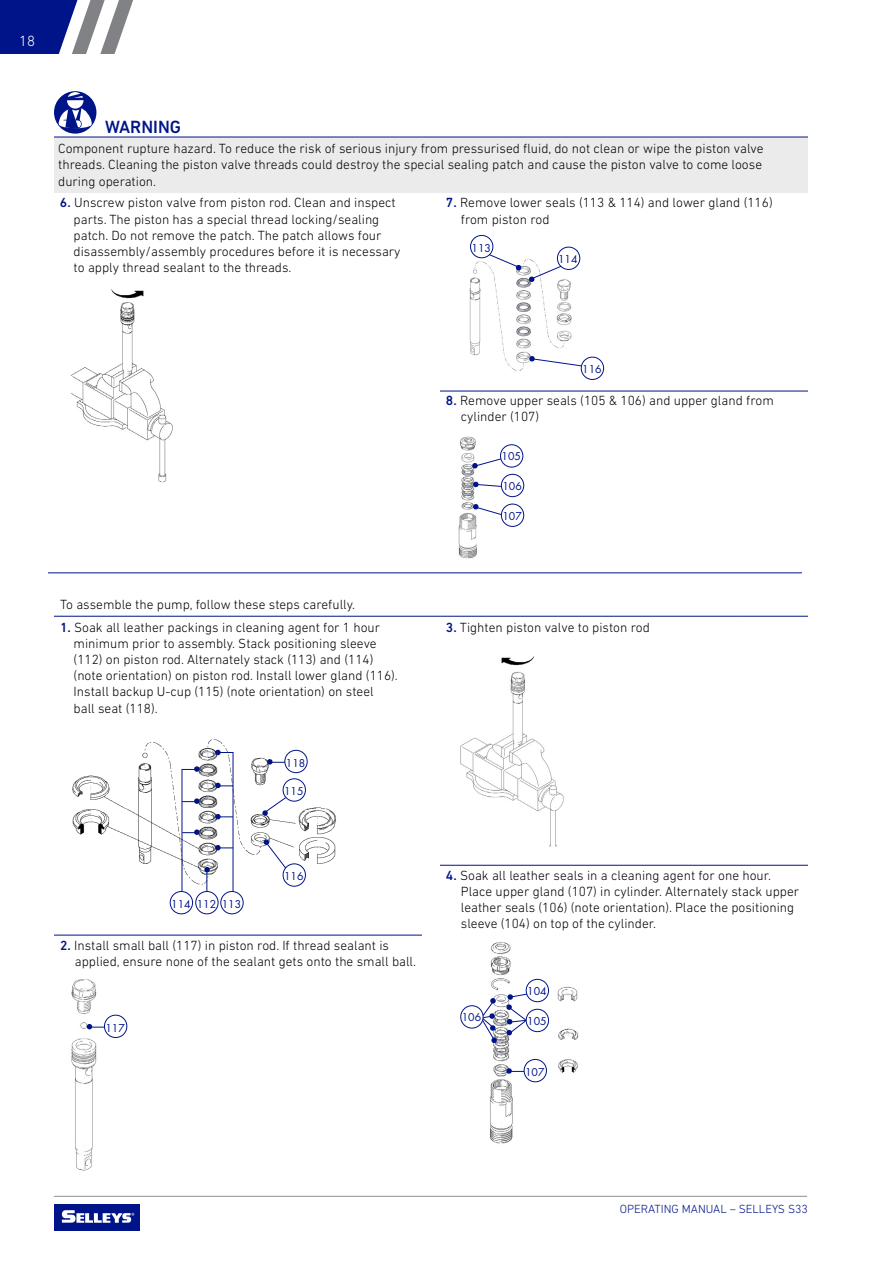
<style>
.page{position:relative;width:893px;height:1263px;background:#fff}
.page>*{position:absolute;margin:0;border:0;box-sizing:border-box;transform-origin:0 0}
.t1{font:500 18px "DIN Next LT Pro";color:#001489}
.t2{font:300 15px "DIN Next LT Pro";color:#fff}
.t3{font:300 13.5px/16.2px "DIN Next LT Pro";color:#000}
.t4{font:300 12px "DIN Next LT Pro";color:#001489}
.t5{font:10.5px "Futura Std";color:#001489}
.s1{font-weight:500;color:#001489}
</style>
<div class="page">
<div style="left:54px;top:1204px;width:85px;height:26px;background:#001489"></div>
<svg style="left:62px;top:1210px;width:72px;height:13px"></svg>
<hr style="left:54px;top:1196px;width:753px;height:1px;background:#939598">
<svg style="left:0;top:0;width:133px;height:54px"></svg>
<img style="left:460px;top:942px;width:119px;height:202px">
<svg style="left:506px;top:993px;width:23px;height:43px"></svg>
<div style="left:526px;top:1009px;width:22px;height:23px;background:#fff;border-radius:50%"></div>
<div style="left:526px;top:1009px;width:23px;height:23px;border:1px solid #001489;border-radius:50%"></div>
<svg style="left:480px;top:998px;width:17px;height:45px"></svg>
<div style="left:461px;top:1006px;width:22px;height:22px;background:#fff;border-radius:50%"></div>
<div style="left:460px;top:1005px;width:23px;height:23px;border:1px solid #001489;border-radius:50%"></div>
<div style="left:524px;top:1059px;width:22px;height:23px;background:#fff;border-radius:50%"></div>
<div style="left:524px;top:1059px;width:23px;height:23px;border:1px solid #001489;border-radius:50%"></div>
<svg style="left:506px;top:1068px;width:18px;height:6px"></svg>
<div style="left:526px;top:979px;width:22px;height:23px;background:#fff;border-radius:50%"></div>
<div style="left:526px;top:979px;width:23px;height:23px;border:1px solid #001489;border-radius:50%"></div>
<img style="left:71px;top:979px;width:53px;height:192px">
<div style="left:104px;top:1015px;width:23px;height:22px;background:#fff;border-radius:50%"></div>
<div style="left:104px;top:1015px;width:23px;height:23px;border:1px solid #001489;border-radius:50%"></div>
<svg style="left:86px;top:1023px;width:19px;height:7px"></svg>
<img style="left:450px;top:656px;width:175px;height:209px">
<img style="left:70px;top:289px;width:103px;height:194px">
<div style="left:54px;top:91px;width:42px;height:43px;background:#001489;border-radius:50%"></div>
<svg style="left:67px;top:92px;width:16px;height:17px"></svg>
<svg style="left:58px;top:108px;width:35px;height:22px"></svg>
<svg style="left:64px;top:93px;width:19px;height:7px"></svg>
<div style="left:54px;top:137px;width:754px;height:55px;background:#ebebec"></div>
<hr style="left:54px;top:137px;width:754px;height:1px;background:#001489">
<hr style="left:54px;top:935px;width:368px;height:1px;background:#001489">
<hr style="left:54px;top:616px;width:686px;height:1px;background:#001489">
<hr style="left:740px;top:616px;width:68px;height:1px;background:#001489">
<img style="left:72px;top:739px;width:264px;height:148px">
<div style="left:195px;top:891px;width:23px;height:23px;border:1px solid #001489;border-radius:50%"></div>
<div style="left:220px;top:891px;width:24px;height:23px;border:1px solid #001489;border-radius:50%"></div>
<div style="left:170px;top:891px;width:23px;height:23px;border:1px solid #001489;border-radius:50%"></div>
<div style="left:285px;top:750px;width:22px;height:23px;background:#fff;border-radius:50%"></div>
<div style="left:284px;top:750px;width:24px;height:23px;border:1px solid #001489;border-radius:50%"></div>
<div style="left:283px;top:779px;width:22px;height:22px;background:#fff;border-radius:50%"></div>
<div style="left:283px;top:778px;width:23px;height:23px;border:1px solid #001489;border-radius:50%"></div>
<div style="left:283px;top:864px;width:22px;height:22px;background:#fff;border-radius:50%"></div>
<div style="left:283px;top:863px;width:23px;height:23px;border:1px solid #001489;border-radius:50%"></div>
<svg style="left:181px;top:749px;width:53px;height:143px"></svg>
<svg style="left:267px;top:759px;width:18px;height:6px"></svg>
<svg style="left:262px;top:796px;width:25px;height:20px"></svg>
<svg style="left:263px;top:839px;width:24px;height:30px"></svg>
<img style="left:458px;top:436px;width:19px;height:123px">
<div style="left:500px;top:444px;width:23px;height:23px;border:1px solid #001489;border-radius:50%"></div>
<div style="left:501px;top:504px;width:23px;height:23px;border:1px solid #001489;border-radius:50%"></div>
<svg style="left:472px;top:458px;width:30px;height:11px"></svg>
<svg style="left:473px;top:481px;width:29px;height:6px"></svg>
<svg style="left:473px;top:504px;width:29px;height:11px"></svg>
<hr style="left:440px;top:391px;width:368px;height:1px;background:#001489">
<hr style="left:440px;top:865px;width:368px;height:1px;background:#001489">
<hr style="left:48px;top:573px;width:754px;height:1px;background:#001489">
<img style="left:469px;top:247px;width:109px;height:124px">
<div style="left:470px;top:235px;width:23px;height:23px;background:#fff;border-radius:50%"></div>
<div style="left:470px;top:235px;width:23px;height:23px;border:1px solid #001489;border-radius:50%"></div>
<svg style="left:488px;top:254px;width:34px;height:17px"></svg>
<div style="left:557px;top:247px;width:23px;height:22px;background:#fff;border-radius:50%"></div>
<div style="left:557px;top:247px;width:23px;height:23px;border:1px solid #001489;border-radius:50%"></div>
<svg style="left:529px;top:265px;width:33px;height:17px"></svg>
<svg style="left:529px;top:356px;width:56px;height:11px"></svg>
<div style="left:581px;top:357px;width:23px;height:22px;background:#fff;border-radius:50%"></div>
<div style="left:581px;top:357px;width:23px;height:23px;border:1px solid #001489;border-radius:50%"></div>
<div style="left:501px;top:474px;width:23px;height:23px;border:1px solid #001489;border-radius:50%"></div>
<p class="t2" style="left:19px;top:32px;width:17px">18</p>
<h1 class="t1" style="left:105px;top:116px;width:78px">WARNING</h1>
<p class="t3" style="left:58px;top:140px;width:707px;text-align:justify">Component rupture hazard. To reduce the risk of serious injury from pressurised fluid, do not clean or wipe the piston valve threads. Cleaning the piston valve threads could destroy the special sealing patch and cause the piston valve to come loose during operation.</p>
<p class="t3" style="left:74px;top:195px;width:328px;text-indent:-14px"><span class="s1">6.</span> Unscrew piston valve from piston rod. Clean and inspect parts. The piston has a special thread locking/sealing patch. Do not remove the patch. The patch allows four disassembly/assembly procedures before it is necessary to apply thread sealant to the threads.</p>
<p class="t3" style="left:461px;top:195px;width:313px;text-indent:-15px"><span class="s1">7.</span> Remove lower seals (113 &amp; 114) and lower gland (116) from piston rod</p>
<p class="t5" style="left:472px;top:241px;width:21px">113</p>
<p class="t5" style="left:558px;top:253px;width:21px">114</p>
<p class="t5" style="left:582px;top:363px;width:21px">116</p>
<p class="t3" style="left:461px;top:392px;width:314px;text-indent:-15px"><span class="s1">8.</span> Remove upper seals (105 &amp; 106) and upper gland from cylinder (107)</p>
<p class="t5" style="left:501px;top:450px;width:21px">105</p>
<p class="t5" style="left:502px;top:479px;width:21px">106</p>
<p class="t5" style="left:502px;top:509px;width:21px">107</p>
<p class="t3" style="left:60px;top:596px;width:297px">To assemble the pump, follow these steps carefully.</p>
<p class="t3" style="left:74px;top:619px;width:326px;text-indent:-14px"><span class="s1">1.</span> Soak all leather packings in cleaning agent for 1 hour minimum prior to assembly. Stack positioning sleeve (112) on piston rod. Alternately stack (113) and (114) (note orientation) on piston rod. Install lower gland (116).<br>Install backup U-cup (115) (note orientation) on steel ball seat (118).</p>
<p class="t5" style="left:286px;top:756px;width:21px">118</p>
<p class="t5" style="left:284px;top:785px;width:21px">115</p>
<p class="t5" style="left:171px;top:897px;width:72px">114 112 113</p>
<p class="t5" style="left:284px;top:870px;width:21px">116</p>
<p class="t3" style="left:75px;top:937px;width:343px;text-indent:-15px"><span class="s1">2.</span> Install small ball (117) in piston rod. If thread sealant is applied, ensure none of the sealant gets onto the small ball.</p>
<p class="t5" style="left:106px;top:1021px;width:21px">117</p>
<p class="t3" style="left:446px;top:619px;width:205px"><span class="s1">3.</span> Tighten piston valve to piston rod</p>
<p class="t3" style="left:461px;top:867px;width:340px;text-indent:-15px"><span class="s1">4.</span> Soak all leather seals in a cleaning agent for one hour.<br>Place upper gland (107) in cylinder. Alternately stack upper leather seals (106) (note orientation). Place the positioning sleeve (104) on top of the cylinder.</p>
<p class="t5" style="left:462px;top:1011px;width:21px">106</p>
<p class="t5" style="left:527px;top:984px;width:21px">104</p>
<p class="t5" style="left:527px;top:1014px;width:21px">105</p>
<p class="t5" style="left:525px;top:1065px;width:21px">107</p>
<p class="t4" style="left:620px;top:1202px;width:190px">OPERATING MANUAL – SELLEYS S33</p>
</div>
